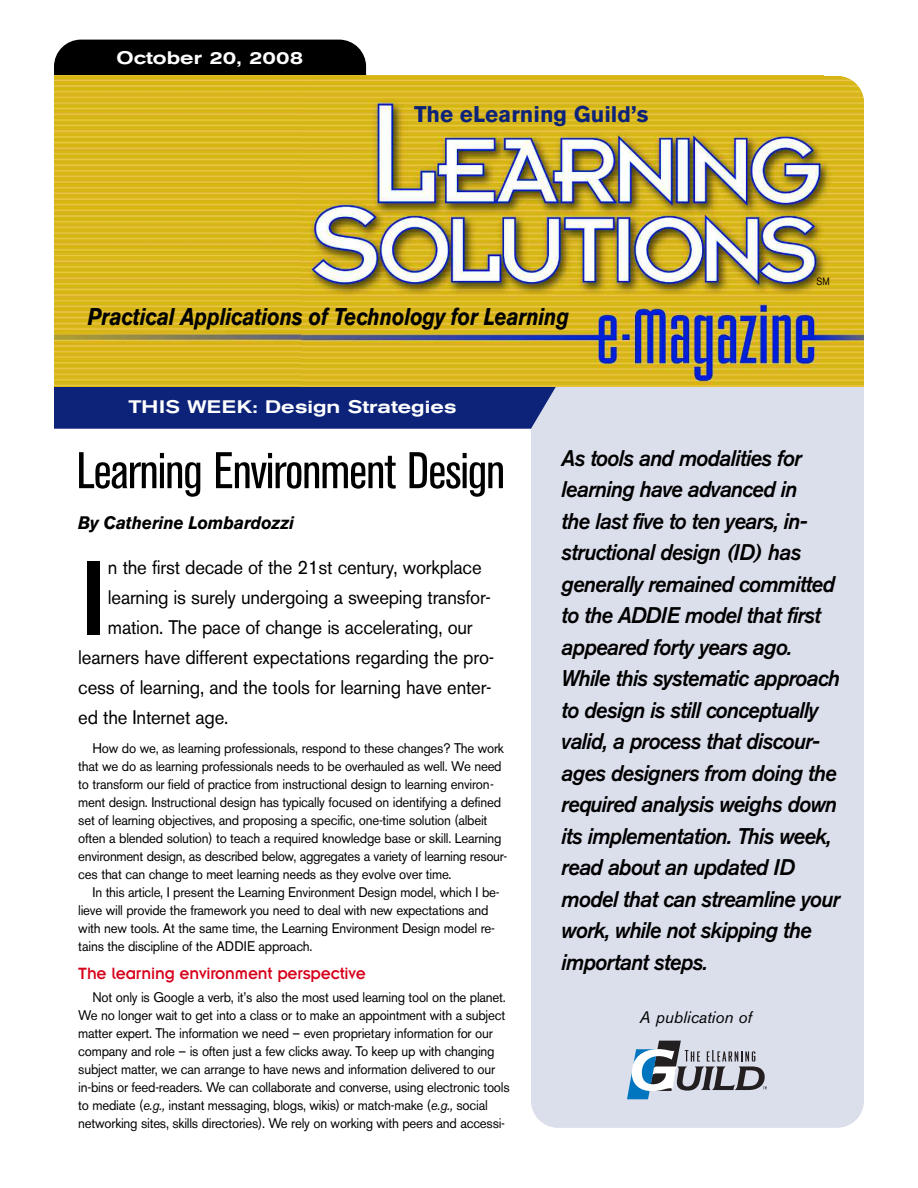
<style>
.page{position:relative;width:918px;height:1188px;background:#fff}
.page>*{position:absolute;margin:0;border:0;box-sizing:border-box;transform-origin:0 0}
.t1{font:117.45px "Insignia";color:#000;scale:.95 1}
.t2{font:condensed 51px "Akzidenz Grotesk BE";letter-spacing:-.02em;color:#000}
.t3{font:italic 700 24px "Akzidenz Grotesk BE";letter-spacing:-.01em;color:#000;scale:.85 1}
.t4{font:italic 500 22.5px/31.5px "Akzidenz Grotesk BE";letter-spacing:-.035em;color:#000;scale:.95 1}
.t5{font:700 22.5px "Akzidenz Grotesk BE";color:#0c2379}
.t6{font:19.5px "Akzidenz Grotesk BE";letter-spacing:-.01em;color:#000;scale:.95 1}
.t7{font:500 expanded 18px "Akzidenz Grotesk BE";color:#fff}
.t8{font:18px "Insignia";letter-spacing:-.01em;color:#d7001b;scale:.95 1}
.t9{font:italic 700 18px "Akzidenz Grotesk BE";letter-spacing:-.01em;color:#000;scale:.95 1}
.t10{font:italic 16.5px "Akzidenz Grotesk BE";color:#000}
.t11{font:13.8px/18px "Akzidenz Grotesk BE";letter-spacing:-.02em;color:#000;scale:.95 1}
.t12{font:10.5px "Akzidenz Grotesk BE";color:#000;scale:.85 1}
.s1{font-style:italic}
</style>
<div class="page">
<div style="left:54px;top:40px;width:312px;height:82px;background:#000;border-radius:27px"></div>
<img style="left:54px;top:76px;width:247px;height:311px">
<img style="left:301px;top:76px;width:563px;height:311px">
<div style="left:531px;top:387px;width:333px;height:741px;background:#dbdeeb;border-radius:27px"></div>
<div style="left:531px;top:387px;width:333px;height:275px;background:#dbdeeb"></div>
<svg style="left:627px;top:1041px;width:139px;height:58px"></svg>
<div style="left:54px;top:387px;width:502px;height:42px;background:#0c2379"></div>
<h3 class="t7" style="left:116px;top:51px;width:189px">October 20, 2008</h3>
<h3 class="t5" style="left:414px;top:105px;width:236px">The eLearning Guild’s</h3>
<h3 class="t3" style="left:88px;top:307px;width:568px">Practical Applications of Technology for Learning</h3>
<h3 class="t7" style="left:128px;top:401px;width:330px">THIS WEEK: Design Strategies</h3>
<p class="t12" style="left:817px;top:277px;width:17px">SM</p>
<h2 class="t2" style="left:76px;top:452px;width:430px">Learning Environment Design</h2>
<h3 class="t9" style="left:78px;top:515px;width:229px">By Catherine Lombardozzi</h3>
<h1 class="t1" style="left:78px;top:561px;width:34px">I</h1>
<h3 class="t6" style="left:108px;top:561px;width:395px">n the first decade of the 21st century, workplace</h3>
<h3 class="t6" style="left:108px;top:591px;width:405px">learning is surely undergoing a sweeping transfor-</h3>
<h3 class="t6" style="left:108px;top:621px;width:385px">mation. The pace of change is accelerating, our</h3>
<h3 class="t6" style="left:78px;top:651px;width:439px">learners have different expectations regarding the pro-</h3>
<h3 class="t6" style="left:78px;top:681px;width:437px">cess of learning, and the tools for learning have enter-</h3>
<h3 class="t6" style="left:78px;top:711px;width:160px">ed the Internet age.</h3>
<p class="t11" style="left:78px;top:741px;width:453px;text-indent:14px">How do we, as learning professionals, respond to these changes? The work that we do as learning professionals needs to be overhauled as well. We need to transform our field of practice from instructional design to learning environ&shy;ment design. Instructional design has typically focused on identifying a defined set of learning objectives, and proposing a specific, one-time solution (albeit often a blended solution) to teach a required knowledge base or skill. Learning environment design, as described below, aggregates a variety of learning resour&shy;ces that can change to meet learning needs as they evolve over time.</p>
<p class="t11" style="left:78px;top:885px;width:445px;text-indent:14px">In this article, I present the Learning Environment Design model, which I be&shy;lieve will provide the framework you need to deal with new expectations and with new tools. At the same time, the Learning Environment Design model re&shy;tains the discipline of the ADDIE approach.</p>
<h3 class="t8" style="left:78px;top:968px;width:304px">The learning environment perspective</h3>
<p class="t11" style="left:78px;top:990px;width:456px;text-indent:14px">Not only is Google a verb, it’s also the most used learning tool on the planet.<br>We no longer wait to get into a class or to make an appointment with a subject matter expert. The information we need – even proprietary information for our company and role – is often just a few clicks away. To keep up with changing subject matter, we can arrange to have news and information delivered to our in-bins or feed-readers. We can collaborate and converse, using electronic tools to mediate (<span class="s1">e.g.,</span> instant messaging, blogs, wikis) or match-make (<span class="s1">e.g.,</span> social networking sites, skills directories). We rely on working with peers and accessi-</p>
<p class="t4" style="left:561px;top:444px;width:295px">As tools and modalities for learning have advanced in<br>the last five to ten years, in&shy;structional design (ID) has generally remained committed to the ADDIE model that first appeared forty years ago.<br>While this systematic approach to design is still conceptually valid, a process that discour&shy;ages designers from doing the required analysis weighs down its implementation. This week, read about an updated ID model that can streamline your work, while not skipping the important steps.</p>
<p class="t10" style="left:640px;top:1012px;width:114px">A publication of</p>
</div>
